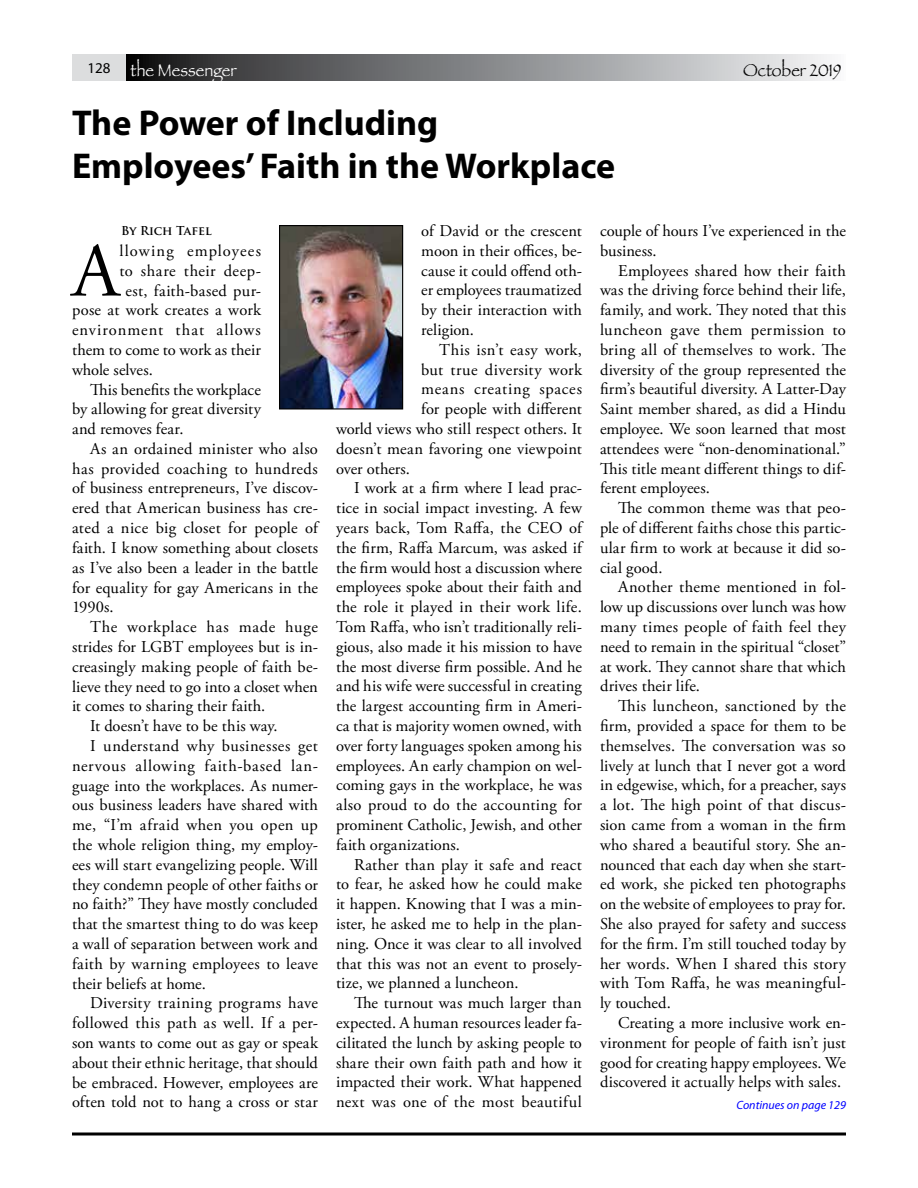
<style>
.page{position:relative;width:918px;height:1188px;background:#fff}
.page>*{position:absolute;margin:0;border:0;box-sizing:border-box;transform-origin:0 0}
.t1{font:76.2px "Adobe Garamond Pro";color:#000}
.t2{font:700 36px/43.2px "Myriad Pro";color:#000}
.t3{font:18px "Papyrus";color:#fff;scale:.9 1}
.t4{font:18px "Papyrus";color:#000;scale:.9 1}
.t5{font:16.5px/19.8px "Adobe Garamond Pro";letter-spacing:.01em;color:#000;text-align:justify}
.t6{font:16.5px "Adobe Garamond Pro";letter-spacing:.03em;color:#000}
.t7{font:16.5px "Adobe Garamond Pro";letter-spacing:.045em;color:#000}
.t8{font:16.5px "Adobe Garamond Pro";letter-spacing:.055em;color:#000}
.t9{font:16.5px "Adobe Garamond Pro";letter-spacing:.065em;color:#000}
.t10{font:italic 12px "Myriad Pro";color:#00f}
.t11{font:700 12px "Trajan Pro";color:#000}
</style>
<div class="page">
<svg style="left:126px;top:54px;width:704px;height:27px;background:#838587"></svg>
<div style="left:72px;top:54px;width:54px;height:27px;background:#dcddde"></div>
<svg style="left:72px;top:1132px;width:774px;height:4px;background:#3f3f3f"></svg>
<img style="left:281px;top:227px;width:120px;height:181px">
<div style="left:279px;top:225px;width:124px;height:185px;border:1px solid #000"></div>
<p class="t3" style="left:87px;top:59px;width:167px"><sup>128</sup> the Messenger</p>
<p class="t4" style="left:743px;top:59px;width:111px">October 2019</p>
<h2 class="t2" style="left:72px;top:100px;width:545px">The Power of Including<br>Employees’ Faith in the Workplace</h2>
<p class="t11" style="left:121px;top:223px;width:92px">By Rich Tafel</p>
<h1 class="t1" style="left:72px;top:226px;width:49px">A</h1>
<p class="t9" style="left:119px;top:241px;width:143px">llowing employees</p>
<p class="t6" style="left:119px;top:261px;width:143px">to share their deep-</p>
<p class="t5" style="left:126px;top:281px;width:137px">est, faith-based pur-</p>
<p class="t5" style="left:72px;top:301px;width:190px">pose at work creates a work</p>
<p class="t8" style="left:72px;top:320px;width:190px">environment that allows</p>
<p class="t5" style="left:72px;top:340px;width:190px">them to come to work as their</p>
<p class="t5" style="left:72px;top:360px;width:82px">whole selves.</p>
<p class="t5" style="left:90px;top:380px;width:172px">This benefits the workplace</p>
<p class="t5" style="left:72px;top:400px;width:190px">by allowing for great diversity</p>
<p class="t5" style="left:72px;top:420px;width:113px">and removes fear.</p>
<p class="t5" style="left:90px;top:439px;width:229px">As an ordained minister who also</p>
<p class="t6" style="left:72px;top:459px;width:247px">has provided coaching to hundreds</p>
<p class="t5" style="left:72px;top:479px;width:247px">of business entrepreneurs, I’ve discov-</p>
<p class="t5" style="left:72px;top:499px;width:247px">ered that American business has cre-</p>
<p class="t5" style="left:72px;top:519px;width:247px">ated a nice big closet for people of</p>
<p class="t5" style="left:72px;top:538px;width:248px">faith. I know something about closets</p>
<p class="t5" style="left:72px;top:558px;width:248px">as I’ve also been a leader in the battle</p>
<p class="t5" style="left:72px;top:578px;width:247px">for equality for gay Americans in the</p>
<p class="t5" style="left:72px;top:598px;width:43px">1990s.</p>
<p class="t7" style="left:90px;top:617px;width:229px">The workplace has made huge</p>
<p class="t5" style="left:72px;top:637px;width:247px">strides for LGBT employees but is in-</p>
<p class="t5" style="left:72px;top:657px;width:247px">creasingly making people of faith be-</p>
<p class="t5" style="left:72px;top:677px;width:247px">lieve they need to go into a closet when</p>
<p class="t5" style="left:72px;top:697px;width:195px">it comes to sharing their faith.</p>
<p class="t5" style="left:90px;top:717px;width:189px">It doesn’t have to be this way.</p>
<p class="t6" style="left:90px;top:736px;width:229px">I understand why businesses get</p>
<p class="t7" style="left:72px;top:756px;width:247px">nervous allowing faith-based lan-</p>
<p class="t5" style="left:72px;top:776px;width:247px">guage into the workplaces. As numer-</p>
<p class="t5" style="left:72px;top:796px;width:247px">ous business leaders have shared with</p>
<p class="t5" style="left:72px;top:816px;width:247px">me, “I’m afraid when you open up</p>
<p class="t5" style="left:72px;top:835px;width:247px">the whole religion thing, my employ-</p>
<p class="t5" style="left:72px;top:855px;width:247px">ees will start evangelizing people. Will</p>
<p class="t5" style="left:72px;top:875px;width:247px">they condemn people of other faiths or</p>
<p class="t5" style="left:72px;top:895px;width:248px">no faith?” They have mostly concluded</p>
<p class="t5" style="left:72px;top:915px;width:248px">that the smartest thing to do was keep</p>
<p class="t5" style="left:72px;top:934px;width:247px">a wall of separation between work and</p>
<p class="t5" style="left:72px;top:954px;width:248px">faith by warning employees to leave</p>
<p class="t5" style="left:72px;top:974px;width:135px">their beliefs at home.</p>
<p class="t5" style="left:90px;top:994px;width:229px">Diversity training programs have</p>
<p class="t5" style="left:72px;top:1014px;width:247px">followed this path as well. If a per-</p>
<p class="t5" style="left:72px;top:1033px;width:248px">son wants to come out as gay or speak</p>
<p class="t5" style="left:72px;top:1053px;width:248px">about their ethnic heritage, that should</p>
<p class="t5" style="left:72px;top:1073px;width:248px">be embraced. However, employees are</p>
<p class="t5" style="left:72px;top:1093px;width:247px">often told not to hang a cross or star</p>
<p class="t5" style="left:421px;top:222px;width:162px">of David or the crescent moon in their offices, be&shy;cause it could offend oth&shy;er employees traumatized by their interaction with religion.</p>
<p class="t6" style="left:439px;top:340px;width:144px">This isn’t easy work,</p>
<p class="t5" style="left:421px;top:360px;width:162px">but true diversity work</p>
<p class="t7" style="left:421px;top:379px;width:162px">means creating spaces</p>
<p class="t5" style="left:421px;top:400px;width:162px">for people with different</p>
<p class="t5" style="left:336px;top:420px;width:248px">world views who still respect others. It</p>
<p class="t5" style="left:336px;top:439px;width:248px">doesn’t mean favoring one viewpoint</p>
<p class="t5" style="left:336px;top:459px;width:76px">over others.</p>
<p class="t5" style="left:354px;top:479px;width:229px">I work at a firm where I lead prac-</p>
<p class="t5" style="left:336px;top:499px;width:248px">tice in social impact investing. A few</p>
<p class="t5" style="left:336px;top:519px;width:247px">years back, Tom Raffa, the CEO of</p>
<p class="t5" style="left:336px;top:538px;width:248px">the firm, Raffa Marcum, was asked if</p>
<p class="t5" style="left:336px;top:558px;width:247px">the firm would host a discussion where</p>
<p class="t5" style="left:336px;top:578px;width:247px">employees spoke about their faith and</p>
<p class="t5" style="left:336px;top:598px;width:247px">the role it played in their work life.</p>
<p class="t5" style="left:336px;top:618px;width:247px">Tom Raffa, who isn’t traditionally reli-</p>
<p class="t5" style="left:336px;top:637px;width:248px">gious, also made it his mission to have</p>
<p class="t5" style="left:336px;top:657px;width:247px">the most diverse firm possible. And he</p>
<p class="t5" style="left:336px;top:677px;width:248px">and his wife were successful in creating</p>
<p class="t5" style="left:336px;top:697px;width:247px">the largest accounting firm in Ameri-</p>
<p class="t5" style="left:336px;top:717px;width:248px">ca that is majority women owned, with</p>
<p class="t5" style="left:336px;top:736px;width:247px">over forty languages spoken among his</p>
<p class="t5" style="left:336px;top:756px;width:247px">employees. An early champion on wel-</p>
<p class="t5" style="left:336px;top:776px;width:247px">coming gays in the workplace, he was</p>
<p class="t5" style="left:336px;top:796px;width:247px">also proud to do the accounting for</p>
<p class="t5" style="left:336px;top:816px;width:247px">prominent Catholic, Jewish, and other</p>
<p class="t5" style="left:336px;top:835px;width:125px">faith organizations.</p>
<p class="t5" style="left:354px;top:855px;width:230px">Rather than play it safe and react</p>
<p class="t5" style="left:336px;top:875px;width:248px">to fear, he asked how he could make</p>
<p class="t5" style="left:336px;top:895px;width:247px">it happen. Knowing that I was a min-</p>
<p class="t5" style="left:336px;top:915px;width:247px">ister, he asked me to help in the plan-</p>
<p class="t5" style="left:336px;top:934px;width:248px">ning. Once it was clear to all involved</p>
<p class="t5" style="left:336px;top:954px;width:247px">that this was not an event to prosely-</p>
<p class="t5" style="left:336px;top:974px;width:184px">tize, we planned a luncheon.</p>
<p class="t5" style="left:354px;top:994px;width:229px">The turnout was much larger than</p>
<p class="t5" style="left:336px;top:1014px;width:247px">expected. A human resources leader fa-</p>
<p class="t5" style="left:336px;top:1033px;width:248px">cilitated the lunch by asking people to</p>
<p class="t5" style="left:336px;top:1053px;width:248px">share their own faith path and how it</p>
<p class="t5" style="left:336px;top:1073px;width:247px">impacted their work. What happened</p>
<p class="t5" style="left:336px;top:1093px;width:247px">next was one of the most beautiful</p>
<p class="t5" style="left:600px;top:222px;width:247px">couple of hours I’ve experienced in the business.</p>
<p class="t5" style="left:600px;top:261px;width:248px;text-indent:18px">Employees shared how their faith was the driving force behind their life, family, and work. They noted that this luncheon gave them permission to bring all of themselves to work. The diversity of the group represented the firm’s beautiful diversity. A Latter-Day Saint member shared, as did a Hindu employee. We soon learned that most attendees were “non-denominational.” This title meant different things to dif&shy;ferent employees.</p>
<p class="t5" style="left:600px;top:499px;width:247px;text-indent:18px">The common theme was that peo&shy;ple of different faiths chose this partic&shy;ular firm to work at because it did so&shy;cial good.</p>
<p class="t5" style="left:600px;top:578px;width:248px;text-indent:18px">Another theme mentioned in fol&shy;low up discussions over lunch was how many times people of faith feel they need to remain in the spiritual “closet” at work. They cannot share that which drives their life.</p>
<p class="t5" style="left:600px;top:697px;width:248px;text-indent:18px">This luncheon, sanctioned by the firm, provided a space for them to be themselves. The conversation was so lively at lunch that I never got a word in edgewise, which, for a preacher, says a lot. The high point of that discus&shy;sion came from a woman in the firm who shared a beautiful story. She an&shy;nounced that each day when she start&shy;ed work, she picked ten photographs on the website of employees to pray for.<br>She also prayed for safety and success for the firm. I’m still touched today by her words. When I shared this story with Tom Raffa, he was meaningful&shy;ly touched.</p>
<p class="t5" style="left:600px;top:1014px;width:248px;text-indent:18px">Creating a more inclusive work en&shy;vironment for people of faith isn’t just good for creating happy employees. We discovered it actually helps with sales.</p>
<p class="t10" style="left:736px;top:1098px;width:111px">Continues on page 129</p>
</div>
